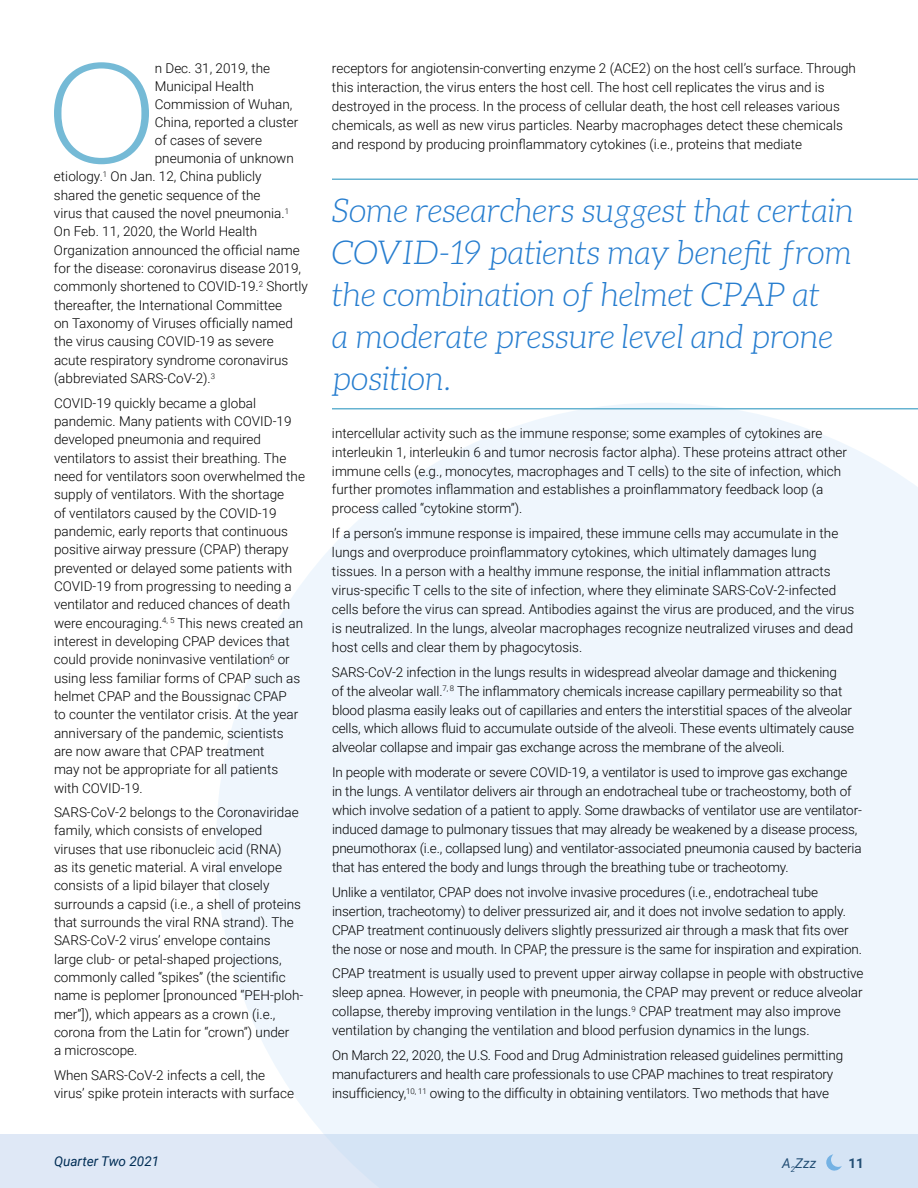
<style>
.page{position:relative;width:918px;height:1188px;background:#fff}
.page>*{position:absolute;margin:0;border:0;box-sizing:border-box;transform-origin:0 0}
.t1{font:300 140.85px "Aleo";color:#75bad6}
.t2{font:italic 300 33px/42px "Aleo";color:#267dcf}
.t3{font:300 13.5px/18.3px "Roboto";color:#000}
.t4{font:italic 13.5px "Roboto";color:#002d55}
.t5{font:700 13.5px "Roboto";color:#002d55}
</style>
<div class="page">
<div style="left:0;top:1134px;width:918px;height:54px;background:#dfe8f6"></div>
<svg style="left:216px;top:403px;width:702px;height:768px;fill:#eff6fd"></svg>
<hr style="left:332px;top:178px;width:586px;height:2px;background:#66b3d1">
<hr style="left:332px;top:408px;width:586px;height:2px;background:#66b3d1">
<h1 class="t1" style="left:49px;top:37px;width:108px">O</h1>
<p class="t3" style="left:155px;top:59px;width:117px">n Dec. 31, 2019, the</p>
<p class="t3" style="left:155px;top:77px;width:101px">Municipal Health</p>
<p class="t3" style="left:155px;top:95px;width:139px">Commission of Wuhan,</p>
<p class="t3" style="left:155px;top:113px;width:145px">China, reported a cluster</p>
<p class="t3" style="left:155px;top:131px;width:109px">of cases of severe</p>
<p class="t3" style="left:155px;top:149px;width:141px">pneumonia of unknown</p>
<p class="t3" style="left:54px;top:167px;width:209px">etiology.<sup>1</sup> On Jan. 12, China publicly</p>
<p class="t3" style="left:54px;top:185px;width:208px">shared the genetic sequence of the</p>
<p class="t3" style="left:54px;top:204px;width:237px">virus that caused the novel pneumonia.<sup>1</sup></p>
<p class="t3" style="left:54px;top:222px;width:205px">On Feb. 11, 2020, the World Health</p>
<p class="t3" style="left:54px;top:240px;width:247px">Organization announced the official name</p>
<p class="t3" style="left:54px;top:259px;width:249px">for the disease: coronavirus disease 2019,</p>
<p class="t3" style="left:54px;top:277px;width:256px">commonly shortened to COVID-19.<sup>2</sup> Shortly</p>
<p class="t3" style="left:54px;top:295px;width:229px">thereafter, the International Committee</p>
<p class="t3" style="left:54px;top:314px;width:241px">on Taxonomy of Viruses officially named</p>
<p class="t3" style="left:54px;top:332px;width:221px">the virus causing COVID-19 as severe</p>
<p class="t3" style="left:54px;top:350px;width:236px">acute respiratory syndrome coronavirus</p>
<p class="t3" style="left:54px;top:369px;width:163px">(abbreviated SARS-CoV-2).<sup>3</sup></p>
<p class="t3" style="left:54px;top:393px;width:253px">COVID-19 quickly became a global pandemic. Many patients with COVID-19 developed pneumonia and required ventilators to assist their breathing. The need for ventilators soon overwhelmed the supply of ventilators. With the shortage<br>of ventilators caused by the COVID-19 pandemic, early reports that continuous positive airway pressure (CPAP) therapy prevented or delayed some patients with COVID-19 from progressing to needing a ventilator and reduced chances of death were encouraging.<sup>4,</sup> <sup>5</sup> This news created an interest in developing CPAP devices that could provide noninvasive ventilation<sup>6</sup> or using less familiar forms of CPAP such as helmet CPAP and the Boussignac CPAP<br>to counter the ventilator crisis. At the year anniversary of the pandemic, scientists are now aware that CPAP treatment<br>may not be appropriate for all patients with COVID-19.</p>
<p class="t3" style="left:54px;top:802px;width:251px">SARS-CoV-2 belongs to the Coronaviridae family, which consists of enveloped viruses that use ribonucleic acid (RNA)<br>as its genetic material. A viral envelope consists of a lipid bilayer that closely surrounds a capsid (i.e., a shell of proteins that surrounds the viral RNA strand). The SARS-CoV-2 virus’ envelope contains<br>large club- or petal-shaped projections, commonly called “spikes” (the scientific name is peplomer [pronounced “PEH-ploh&shy;mer”]), which appears as a crown (i.e., corona from the Latin for “crown”) under<br>a microscope.</p>
<p class="t3" style="left:54px;top:1065px;width:241px">When SARS-CoV-2 infects a cell, the virus’ spike protein interacts with surface</p>
<p class="t3" style="left:332px;top:58px;width:525px;line-height:18.9px">receptors for angiotensin-converting enzyme 2 (ACE2) on the host cell’s surface. Through this interaction, the virus enters the host cell. The host cell replicates the virus and is destroyed in the process. In the process of cellular death, the host cell releases various chemicals, as well as new virus particles. Nearby macrophages detect these chemicals and respond by producing proinflammatory cytokines (i.e., proteins that mediate</p>
<h2 class="t2" style="left:332px;top:189px;width:523px">Some researchers suggest that certain<br>COVID-19 patients may benefit from the combination of helmet CPAP at<br>a moderate pressure level and prone position.</h2>
<p class="t3" style="left:332px;top:423px;width:516px;line-height:18.9px">intercellular activity such as the immune response; some examples of cytokines are interleukin 1, interleukin 6 and tumor necrosis factor alpha). These proteins attract other immune cells (e.g., monocytes, macrophages and T cells) to the site of infection, which further promotes inflammation and establishes a proinflammatory feedback loop (a process called “cytokine storm”).</p>
<p class="t3" style="left:332px;top:524px;width:524px;line-height:18.9px">If a person’s immune response is impaired, these immune cells may accumulate in the lungs and overproduce proinflammatory cytokines, which ultimately damages lung tissues. In a person with a healthy immune response, the initial inflammation attracts virus-specific T cells to the site of infection, where they eliminate SARS-CoV-2-infected cells before the virus can spread. Antibodies against the virus are produced, and the virus is neutralized. In the lungs, alveolar macrophages recognize neutralized viruses and dead host cells and clear them by phagocytosis.</p>
<p class="t3" style="left:332px;top:662px;width:524px;line-height:18.9px">SARS-CoV-2 infection in the lungs results in widespread alveolar damage and thickening<br>of the alveolar wall.<sup>7,</sup> <sup>8</sup> The inflammatory chemicals increase capillary permeability so that blood plasma easily leaks out of capillaries and enters the interstitial spaces of the alveolar cells, which allows fluid to accumulate outside of the alveoli. These events ultimately cause alveolar collapse and impair gas exchange across the membrane of the alveoli.</p>
<p class="t3" style="left:332px;top:763px;width:531px;line-height:18.9px">In people with moderate or severe COVID-19, a ventilator is used to improve gas exchange<br>in the lungs. A ventilator delivers air through an endotracheal tube or tracheostomy, both of which involve sedation of a patient to apply. Some drawbacks of ventilator use are ventilator&shy;induced damage to pulmonary tissues that may already be weakened by a disease process, pneumothorax (i.e., collapsed lung) and ventilator-associated pneumonia caused by bacteria that has entered the body and lungs through the breathing tube or tracheotomy.</p>
<p class="t3" style="left:332px;top:882px;width:531px;line-height:18.9px">Unlike a ventilator, CPAP does not involve invasive procedures (i.e., endotracheal tube insertion, tracheotomy) to deliver pressurized air, and it does not involve sedation to apply.<br>CPAP treatment continuously delivers slightly pressurized air through a mask that fits over the nose or nose and mouth. In CPAP, the pressure is the same for inspiration and expiration.</p>
<p class="t3" style="left:332px;top:964px;width:533px;line-height:18.9px">CPAP treatment is usually used to prevent upper airway collapse in people with obstructive sleep apnea. However, in people with pneumonia, the CPAP may prevent or reduce alveolar collapse, thereby improving ventilation in the lungs.<sup>9</sup> CPAP treatment may also improve ventilation by changing the ventilation and blood perfusion dynamics in the lungs.</p>
<p class="t3" style="left:332px;top:1045px;width:513px;line-height:18.9px">On March 22, 2020, the U.S. Food and Drug Administration released guidelines permitting manufacturers and health care professionals to use CPAP machines to treat respiratory insufficiency,<sup>10,</sup> <sup>11</sup> owing to the difficulty in obtaining ventilators. Two methods that have</p>
<p class="t4" style="left:54px;top:1152px;width:107px">Quarter Two 2021</p>
<p class="t5" style="left:849px;top:1153px;width:17px">11</p>
<p class="t4" style="left:782px;top:1153px;width:35px">A<sub>2</sub>Zzz</p>
</div>
